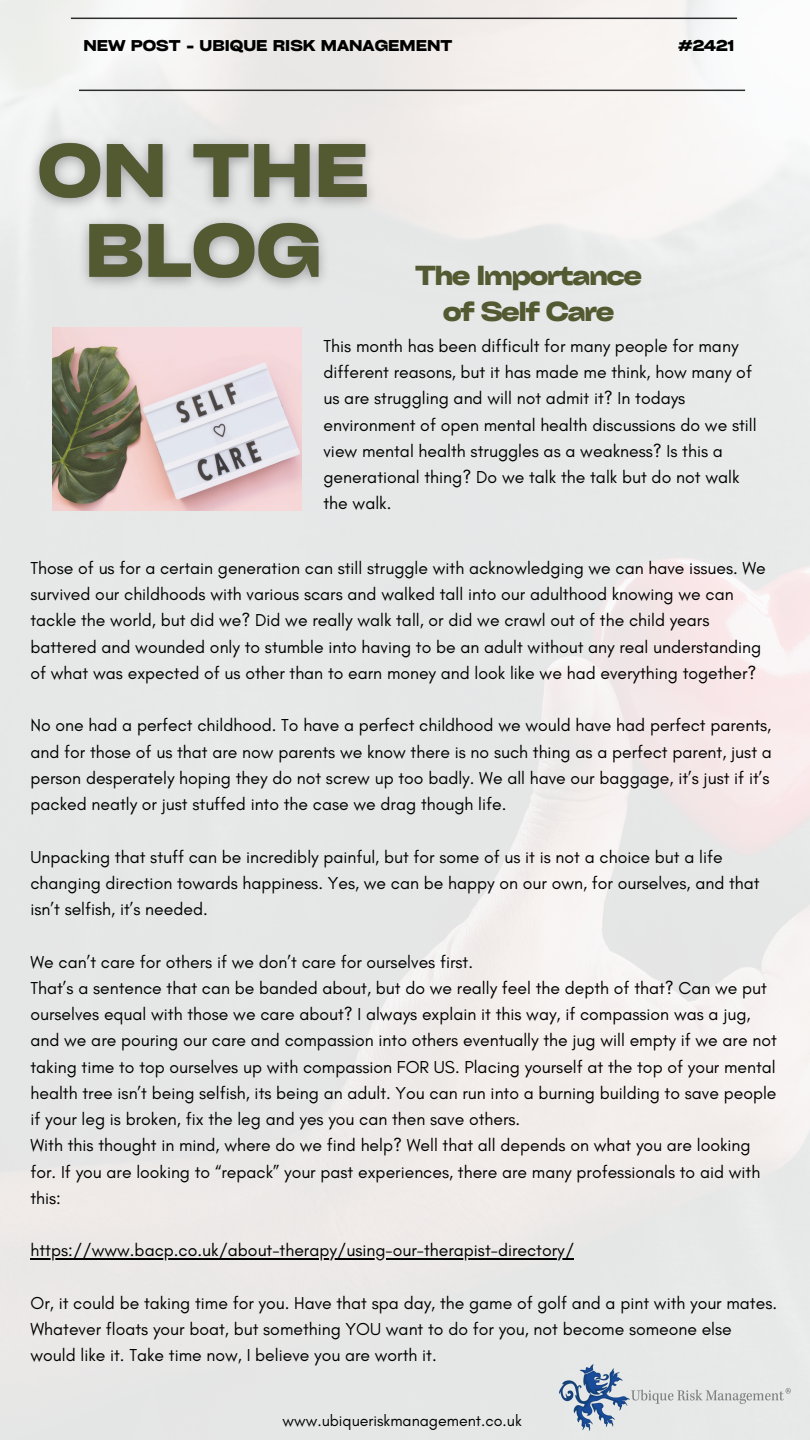
<style>
.page{position:relative;width:810px;height:1440px;background:#fff}
.page>*{position:absolute;margin:0;border:0;box-sizing:border-box;transform-origin:0 0}
.t1{font:700 expanded 26.3px/36px "Cy Grotesk";letter-spacing:-.06em;color:#535931;text-align:center}
.t2{font:17.6px/26.2px "Glacial Indifference";color:#000}
.t3{font:16px "Glacial Indifference";color:#000}
.t4{font:700 expanded 15px "Cy Grotesk";color:#000}
</style>
<div class="page">
<img style="left:0;top:0;width:810px;height:1440px">
<img style="left:52px;top:327px;width:249px;height:184px">
<hr style="left:79px;top:90px;width:666px;height:1px;background:#2e2d2d">
<hr style="left:71px;top:18px;width:666px;height:1px;background:#2e2d2d">
<img style="left:559px;top:1365px;width:231px;height:66px">
<hr style="left:30px;top:1258px;width:544px;height:1px;background:#000">
<img style="left:21px;top:126px;width:363px;height:173px">
<h3 class="t4" style="left:83px;top:36px;width:371px">NEW POST - UBIQUE RISK MANAGEMENT</h3>
<h3 class="t4" style="left:679px;top:36px;width:57px">#2421</h3>
<h3 class="t1" style="left:415px;top:256px;width:229px">The Importance of Self Care</h3>
<h3 class="t2" style="left:323px;top:333px;width:435px">This month has been difficult for many people for many different reasons, but it has made me think, how many of us are struggling and will not admit it? In todays environment of open mental health discussions do we still view mental health struggles as a weakness? Is this a generational thing? Do we talk the talk but do not walk the walk.</h3>
<p class="t2" style="left:30px;top:555px;width:737px">Those of us for a certain generation can still struggle with acknowledging we can have issues. We survived our childhoods with various scars and walked tall into our adulthood knowing we can tackle the world, but did we? Did we really walk tall, or did we crawl out of the child years battered and wounded only to stumble into having to be an adult without any real understanding of what was expected of us other than to earn money and look like we had everything together?</p>
<p class="t2" style="left:30px;top:712px;width:743px">No one had a perfect childhood. To have a perfect childhood we would have had perfect parents, and for those of us that are now parents we know there is no such thing as a perfect parent, just a person desperately hoping they do not screw up too badly. We all have our baggage, it’s just if it’s packed neatly or just stuffed into the case we drag though life.</p>
<h2 class="t2" style="left:30px;top:843px;width:731px">Unpacking that stuff can be incredibly painful, but for some of us it is not a choice but a life changing direction towards happiness. Yes, we can be happy on our own, for ourselves, and that isn’t selfish, it’s needed.</h2>
<h3 class="t2" style="left:30px;top:948px;width:748px">We can’t care for others if we don’t care for ourselves first.<br>That’s a sentence that can be banded about, but do we really feel the depth of that? Can we put ourselves equal with those we care about? I always explain it this way, if compassion was a jug, and we are pouring our care and compassion into others eventually the jug will empty if we are not taking time to top ourselves up with compassion FOR US. Placing yourself at the top of your mental health tree isn’t being selfish, its being an adult. You can run into a burning building to save people if your leg is broken, fix the leg and yes you can then save others.<br>With this thought in mind, where do we find help? Well that all depends on what you are looking for. If you are looking to “repack” your past experiences, there are many professionals to aid with this:</h3>
<h3 class="t2" style="left:30px;top:1237px;width:545px">https://www.bacp.co.uk/about-therapy/using-our-therapist-directory/</h3>
<h3 class="t2" style="left:30px;top:1290px;width:748px">Or, it could be taking time for you. Have that spa day, the game of golf and a pint with your mates.<br>Whatever floats your boat, but something YOU want to do for you, not become someone else would like it. Take time now, I believe you are worth it.</h3>
<p class="t3" style="left:283px;top:1411px;width:241px">www.ubiqueriskmanagement.co.uk</p>
</div>
